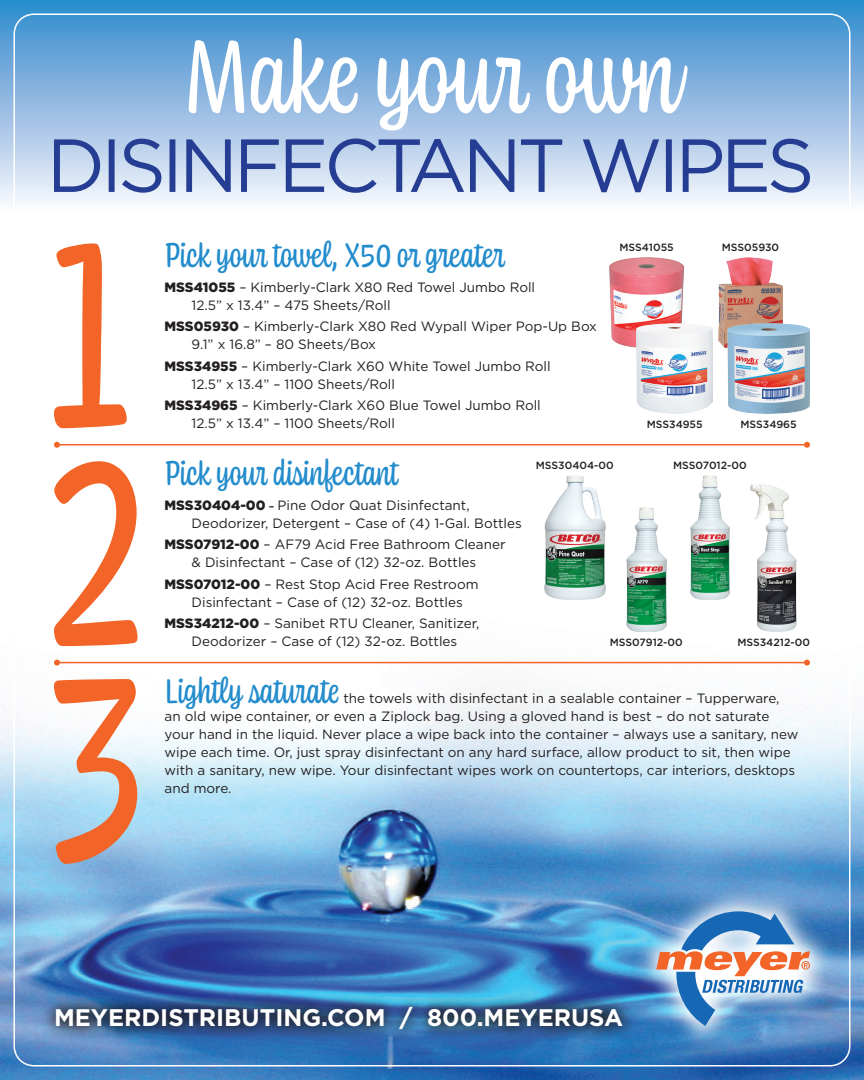
<style>
.page{position:relative;width:864px;height:1080px;background:#fff}
.page>*{position:absolute;margin:0;border:0;box-sizing:border-box;transform-origin:0 0}
.t1{font:108px "Coniferous";color:#fff}
.t2{font:36px "Coniferous";color:#238ccc}
.t3{font:700 24px "Gotham";color:#fff}
.t4{font:13.5px/18px "Gotham";color:#231f20}
.t5{font:500 10.5px "Gotham";color:#231f20}
.s1{font-weight:900}
.s2{font-weight:500;font-size:10.5px}
</style>
<div class="page">
<svg style="left:0;top:0;width:864px;height:212px;background:#87b6e0"></svg>
<img style="left:0;top:582px;width:864px;height:498px">
<svg style="left:54px;top:139px;width:756px;height:54px;background:#9eb0d6"></svg>
<svg style="left:54px;top:243px;width:73px;height:185px"></svg>
<svg style="left:54px;top:679px;width:83px;height:185px"></svg>
<svg style="left:632px;top:886px;width:203px;height:164px;background:#5a93ca"></svg>
<svg style="left:656px;top:911px;width:154px;height:115px;background:#8fa6c4"></svg>
<svg style="left:41px;top:993px;width:595px;height:50px;background:#335f8f"></svg>
<hr style="left:57px;top:444px;width:750px;height:2px;background:#f26427">
<svg style="left:54px;top:442px;width:6px;height:6px"></svg>
<svg style="left:804px;top:442px;width:6px;height:6px"></svg>
<hr style="left:57px;top:662px;width:750px;height:1px;background:#f26427">
<svg style="left:54px;top:660px;width:6px;height:6px"></svg>
<svg style="left:804px;top:660px;width:6px;height:6px"></svg>
<img style="left:610px;top:258px;width:74px;height:90px">
<img style="left:718px;top:258px;width:65px;height:90px">
<img style="left:727px;top:323px;width:83px;height:91px">
<img style="left:637px;top:323px;width:76px;height:91px">
<svg style="left:54px;top:461px;width:84px;height:185px"></svg>
<img style="left:690px;top:475px;width:40px;height:124px">
<img style="left:626px;top:508px;width:40px;height:124px">
<img style="left:751px;top:484px;width:46px;height:148px">
<img style="left:544px;top:475px;width:61px;height:124px">
<h1 class="t1" style="left:183px;top:2px;width:500px">Make your own</h1>
<h2 class="t2" style="left:165px;top:230px;width:342px">Pick your towel, X50 or greater</h2>
<p class="t4" style="left:192px;top:278px;width:345px;text-indent:-27px"><span class="s1">MSS41055</span> – Kimberly-Clark X80 Red Towel Jumbo Roll<br>12.5” x 13.4” – 475 Sheets/Roll</p>
<p class="t4" style="left:192px;top:317px;width:407px;text-indent:-27px"><span class="s1">MSS05930</span> – Kimberly-Clark X80 Red Wypall Wiper Pop-Up Box<br>9.1” x 16.8” – 80 Sheets/Box</p>
<p class="t4" style="left:192px;top:357px;width:361px;text-indent:-27px"><span class="s1">MSS34955</span> – Kimberly-Clark X60 White Towel Jumbo Roll<br>12.5” x 13.4” – 1100 Sheets/Roll</p>
<p class="t4" style="left:192px;top:396px;width:351px;text-indent:-27px"><span class="s1">MSS34965</span> – Kimberly-Clark X60 Blue Towel Jumbo Roll<br>12.5” x 13.4” – 1100 Sheets/Roll</p>
<p class="t5" style="left:620px;top:240px;width:56px">MSS41055</p>
<p class="t5" style="left:722px;top:240px;width:59px">MSS05930</p>
<p class="t5" style="left:647px;top:418px;width:57px">MSS34955</p>
<p class="t5" style="left:740px;top:418px;width:58px">MSS34965</p>
<h2 class="t2" style="left:165px;top:448px;width:236px">Pick your disinfectant</h2>
<p class="t4" style="left:192px;top:496px;width:332px;text-indent:-27px"><span class="s1">MSS30404-00</span> <span class="s2">–</span> Pine Odor Quat Disinfectant,<br>Deodorizer, Detergent – Case of (4) 1-Gal. Bottles</p>
<p class="t4" style="left:165px;top:535px;width:342px;text-align:center"><span class="s1">MSS07912-00</span> – AF79 Acid Free Bathroom Cleaner &amp; Disinfectant – Case of (12) 32-oz. Bottles</p>
<p class="t4" style="left:192px;top:575px;width:288px;text-indent:-27px"><span class="s1">MSS07012-00</span> – Rest Stop Acid Free Restroom<br>Disinfectant – Case of (12) 32-oz. Bottles</p>
<p class="t4" style="left:165px;top:614px;width:316px;text-align:center"><span class="s1">MSS34212-00</span> – Sanibet RTU Cleaner, Sanitizer,<br>Deodorizer – Case of (12) 32-oz. Bottles</p>
<p class="t5" style="left:536px;top:458px;width:79px">MSS30404-00</p>
<p class="t5" style="left:673px;top:458px;width:75px">MSS07012-00</p>
<p class="t5" style="left:610px;top:635px;width:74px">MSS07912-00</p>
<p class="t5" style="left:737px;top:635px;width:74px">MSS34212-00</p>
<h2 class="t2" style="left:165px;top:666px;width:176px">Lightly saturate</h2>
<p class="t4" style="left:165px;top:689px;width:635px;text-indent:179px">the towels with disinfectant in a sealable container – Tupperware, an old wipe container, or even a Ziplock bag. Using a gloved hand is best – do not saturate your hand in the liquid. Never place a wipe back into the container – always use a sanitary, new wipe each time. Or, just spray disinfectant on any hard surface, allow product to sit, then wipe with a sanitary, new wipe. Your disinfectant wipes work on countertops, car interiors, desktops and more.</p>
<h3 class="t3" style="left:54px;top:1002px;width:571px">MEYERDISTRIBUTING.COM / 800.MEYERUSA</h3>
</div>
